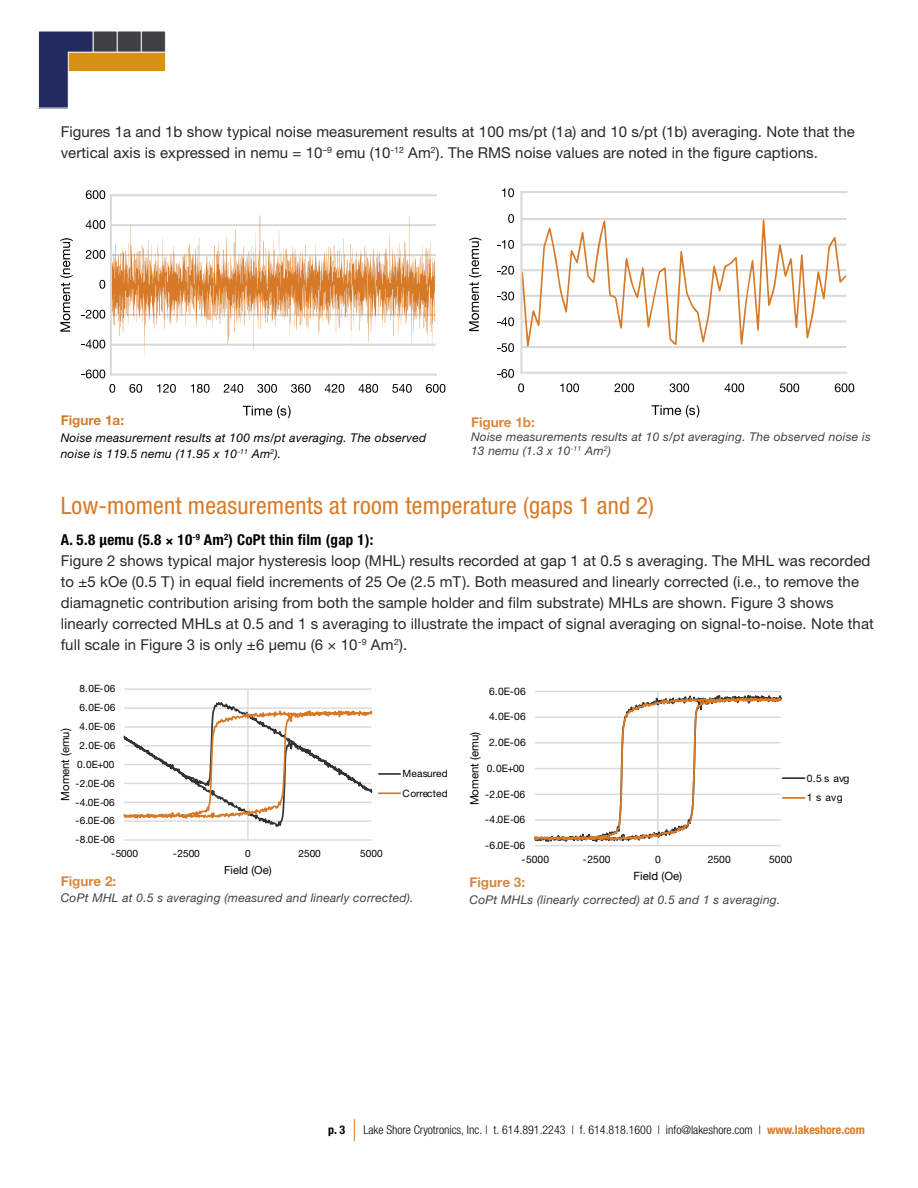
<style>
.page{position:relative;width:918px;height:1188px;background:#fff}
.page>*{position:absolute;margin:0;border:0;box-sizing:border-box;transform-origin:0 0}
.t1{font:condensed 24px "Helvetica Neue LTW1 G";letter-spacing:.01em;color:#d77a27}
.t2{font:15px/21px "Helvetica Neue LT Std";letter-spacing:.005em;color:#292829}
.t3{font:700 condensed 15px "Helvetica Neue LTW1 G";letter-spacing:.02em;color:#000}
.t4{font:13.65px "Helvetica Neue LTW1 G";color:#000}
.t5{font:700 13.5px "Helvetica Neue LTW1 G";color:#da883c}
.t6{font:700 13.5px "Helvetica Neue LTW1 G";color:#d67a26}
.t7{font:12.3px "Helvetica Neue LTW1 G";color:#000}
.t8{font:italic 12px/14.4px "Helvetica Neue LTW1 G";letter-spacing:.02em;color:#414042}
.t9{font:300 condensed 12px "Helvetica Neue LTW1 G";color:#000}
.t10{font:italic 12px/16.5px "Helvetica Neue LTW1 G";letter-spacing:.02em;color:#000}
.t11{font:700 condensed 12px "Helvetica Neue LTW1 G";color:#000}
.t12{font:11.4px "Helvetica Neue LTW1 G";color:#000}
.t13{font:11.25px "Helvetica Neue LTW1 G";color:#000}
.t14{font:10.35px/19.8px "Helvetica Neue LTW1 G";color:#000}
.t15{font:10.05px/19.4px "Helvetica Neue LTW1 G";color:#000}
.s1{font-size:13.5px}
.s2{font-weight:700;color:#d77a27}
</style>
<div class="page">
<svg style="left:354px;top:1119px;width:1px;height:22px"></svg>
<div style="left:39px;top:31px;width:54px;height:77px;background:#232a60"></div>
<div style="left:38px;top:31px;width:55px;height:77px;border:1px solid #fff"></div>
<div style="left:93px;top:31px;width:24px;height:21px;background:#414042"></div>
<div style="left:93px;top:31px;width:24px;height:22px;border:1px solid #fff"></div>
<div style="left:117px;top:31px;width:24px;height:21px;background:#414042"></div>
<div style="left:141px;top:31px;width:24px;height:21px;background:#414042"></div>
<div style="left:141px;top:31px;width:25px;height:22px;border:1px solid #fff"></div>
<div style="left:68px;top:52px;width:98px;height:20px;background:#d89016"></div>
<div style="left:68px;top:52px;width:98px;height:20px;border:1px solid #fff"></div>
<div style="left:68px;top:72px;width:98px;height:38px;background:#fff"></div>
<hr style="left:111px;top:194px;width:325px;height:2px;background:#dad9d9">
<hr style="left:111px;top:224px;width:325px;height:2px;background:#dad9d9">
<hr style="left:111px;top:254px;width:325px;height:2px;background:#dad9d9">
<hr style="left:111px;top:284px;width:325px;height:2px;background:#dad9d9">
<hr style="left:111px;top:314px;width:325px;height:2px;background:#dad9d9">
<hr style="left:111px;top:344px;width:325px;height:2px;background:#dad9d9">
<hr style="left:111px;top:374px;width:325px;height:2px;background:#dad9d9">
<svg style="left:112px;top:216px;width:323px;height:139px"></svg>
<hr style="left:110px;top:195px;width:2px;height:180px;background:#dad9d9">
<svg style="left:86px;top:190px;width:19px;height:9px"></svg>
<svg style="left:86px;top:220px;width:19px;height:9px"></svg>
<svg style="left:86px;top:250px;width:19px;height:9px"></svg>
<svg style="left:99px;top:280px;width:6px;height:9px"></svg>
<svg style="left:81px;top:310px;width:24px;height:9px"></svg>
<svg style="left:81px;top:340px;width:24px;height:8px"></svg>
<svg style="left:81px;top:370px;width:24px;height:8px"></svg>
<svg style="left:109px;top:384px;width:6px;height:9px"></svg>
<svg style="left:130px;top:384px;width:12px;height:9px"></svg>
<svg style="left:157px;top:384px;width:19px;height:9px"></svg>
<svg style="left:191px;top:384px;width:19px;height:9px"></svg>
<svg style="left:224px;top:384px;width:19px;height:9px"></svg>
<svg style="left:257px;top:384px;width:20px;height:9px"></svg>
<svg style="left:291px;top:384px;width:20px;height:9px"></svg>
<svg style="left:325px;top:384px;width:19px;height:9px"></svg>
<svg style="left:359px;top:384px;width:19px;height:9px"></svg>
<svg style="left:392px;top:384px;width:20px;height:9px"></svg>
<svg style="left:426px;top:384px;width:19px;height:9px"></svg>
<svg style="left:243px;top:406px;width:48px;height:12px"></svg>
<svg style="left:61px;top:238px;width:12px;height:94px"></svg>
<hr style="left:521px;top:191px;width:325px;height:2px;background:#dad9d9">
<hr style="left:521px;top:218px;width:325px;height:2px;background:#dad9d9">
<hr style="left:521px;top:346px;width:325px;height:2px;background:#dad9d9">
<hr style="left:521px;top:372px;width:325px;height:2px;background:#dad9d9">
<hr style="left:520px;top:193px;width:2px;height:180px;background:#dad9d9">
<svg style="left:502px;top:188px;width:12px;height:9px"></svg>
<svg style="left:508px;top:214px;width:6px;height:9px"></svg>
<svg style="left:497px;top:240px;width:17px;height:9px"></svg>
<svg style="left:497px;top:266px;width:17px;height:9px"></svg>
<svg style="left:497px;top:292px;width:17px;height:8px"></svg>
<svg style="left:497px;top:317px;width:17px;height:9px"></svg>
<svg style="left:497px;top:343px;width:17px;height:9px"></svg>
<svg style="left:497px;top:369px;width:27px;height:23px"></svg>
<svg style="left:560px;top:383px;width:19px;height:9px"></svg>
<svg style="left:614px;top:383px;width:20px;height:9px"></svg>
<svg style="left:670px;top:383px;width:19px;height:9px"></svg>
<svg style="left:725px;top:383px;width:19px;height:9px"></svg>
<svg style="left:780px;top:383px;width:19px;height:9px"></svg>
<svg style="left:835px;top:383px;width:19px;height:9px"></svg>
<svg style="left:652px;top:405px;width:47px;height:13px"></svg>
<svg style="left:470px;top:238px;width:12px;height:93px"></svg>
<svg style="left:522px;top:219px;width:324px;height:128px"></svg>
<svg style="left:534px;top:691px;width:249px;height:155px"></svg>
<hr style="left:783px;top:777px;width:22px;height:2px;background:#020202">
<hr style="left:783px;top:797px;width:22px;height:2px;background:#d77a28">
<hr style="left:124px;top:839px;width:247px;height:2px;background:#d9d9d9">
<hr style="left:124px;top:688px;width:247px;height:2px;background:#d9d9d9">
<hr style="left:247px;top:689px;width:2px;height:151px;background:#d9d9d9">
<svg style="left:123px;top:701px;width:250px;height:127px"></svg>
<hr style="left:379px;top:773px;width:21px;height:2px;background:#000">
<hr style="left:379px;top:792px;width:21px;height:2px;background:#d77a28">
<p class="t2" style="left:61px;top:120px;width:796px;line-height:21.8px">Figures 1a and 1b show typical noise measurement results at 100 ms/pt (1a) and 10 s/pt (1b) averaging. Note that the vertical axis is expressed in nemu = 10<sup>–9</sup> emu (10<sup>-12</sup> Am<sup>2</sup>). The RMS noise values are noted in the figure captions.</p>
<p class="t7" style="left:-2px;top:124px;width:312px">0 120 180 240 300 360 420 480 540 600</p>
<p class="t4" style="left:105px;top:146px;width:64px">Time (sec)</p>
<p class="t6" style="left:61px;top:412px;width:65px">Figure 1a:</p>
<p class="t10" style="left:61px;top:429px;width:367px">Noise measurement results at 100 ms/pt averaging. The observed noise is 119.5 nemu (11.95 x 10<sup>-11</sup> Am<sup>2</sup>).</p>
<p class="t5" style="left:471px;top:414px;width:65px">Figure 1b:</p>
<p class="t8" style="left:471px;top:430px;width:401px">Noise measurements results at 10 s/pt averaging. The observed noise is<br>13 nemu (1.3 x 10<sup>-11</sup> Am<sup>2</sup>)</p>
<h1 class="t1" style="left:61px;top:491px;width:595px">Low-moment measurements at room temperature (gaps 1 and 2)</h1>
<p class="t3" style="left:61px;top:531px;width:314px">A. 5.8 µemu (5.8 <span class="s1">×</span> 10<sup>-9</sup> Am<sup>2</sup>) CoPt thin film (gap 1):</p>
<p class="t2" style="left:61px;top:550px;width:815px">Figure 2 shows typical major hysteresis loop (MHL) results recorded at gap 1 at 0.5 s averaging. The MHL was recorded to ±5 kOe (0.5 T) in equal field increments of 25 Oe (2.5 mT). Both measured and linearly corrected (i.e., to remove the diamagnetic contribution arising from both the sample holder and film substrate) MHLs are shown. Figure 3 shows linearly corrected MHLs at 0.5 and 1 s averaging to illustrate the impact of signal averaging on signal-to-noise. Note that full scale in Figure 3 is only ±6 µemu (6 × 10<sup>-9</sup> Am<sup>2</sup>).</p>
<p class="t15" style="left:79px;top:679px;width:37px">8.0E-06</p>
<p class="t14" style="left:489px;top:681px;width:38px">6.0E-06</p>
<p class="t15" style="left:79px;top:698px;width:37px">6.0E-06</p>
<p class="t14" style="left:489px;top:707px;width:38px">4.0E-06</p>
<p class="t15" style="left:79px;top:717px;width:37px">4.0E-06</p>
<p class="t13" style="left:58px;top:801px;width:74px;rotate:-90deg">Moment (emu)</p>
<p class="t15" style="left:79px;top:736px;width:37px">2.0E-06</p>
<p class="t15" style="left:77px;top:755px;width:39px">0.0E+00</p>
<p class="t15" style="left:76px;top:773px;width:41px">-2.0E-06</p>
<p class="t15" style="left:76px;top:792px;width:41px">-4.0E-06</p>
<p class="t15" style="left:403px;top:764px;width:47px">Measured<br>Corrected</p>
<p class="t12" style="left:468px;top:805px;width:76px;rotate:-90deg">Moment (emu)</p>
<p class="t14" style="left:489px;top:733px;width:38px">2.0E-06</p>
<p class="t14" style="left:487px;top:758px;width:39px">0.0E+00</p>
<p class="t14" style="left:485px;top:784px;width:42px">-2.0E-06</p>
<p class="t14" style="left:807px;top:768px;width:44px">0.5 s avg<br>1 s avg</p>
<p class="t15" style="left:76px;top:811px;width:41px">-6.0E-06</p>
<p class="t14" style="left:485px;top:810px;width:42px">-4.0E-06</p>
<p class="t15" style="left:76px;top:830px;width:41px">-8.0E-06</p>
<p class="t15" style="left:111px;top:843px;width:28px">-5000</p>
<p class="t15" style="left:173px;top:843px;width:28px">-2500</p>
<p class="t15" style="left:245px;top:843px;width:7px">0</p>
<p class="t15" style="left:298px;top:843px;width:24px">2500</p>
<p class="t15" style="left:360px;top:843px;width:24px">5000</p>
<p class="t14" style="left:485px;top:835px;width:42px">-6.0E-06</p>
<p class="t14" style="left:522px;top:849px;width:29px">-5000</p>
<p class="t14" style="left:583px;top:849px;width:29px">-2500</p>
<p class="t14" style="left:655px;top:849px;width:7px">0</p>
<p class="t14" style="left:708px;top:849px;width:24px">2500</p>
<p class="t14" style="left:769px;top:849px;width:24px">5000</p>
<p class="t13" style="left:224px;top:863px;width:49px">Field (Oe)</p>
<p class="t5" style="left:61px;top:872px;width:57px">Figure 2:</p>
<p class="t8" style="left:61px;top:891px;width:354px">CoPt MHL at 0.5 s averaging (measured and linearly corrected).</p>
<p class="t12" style="left:634px;top:869px;width:50px">Field (Oe)</p>
<p class="t5" style="left:470px;top:874px;width:57px">Figure 3:</p>
<p class="t8" style="left:470px;top:892px;width:312px">CoPt MHLs (linearly corrected) at 0.5 and 1 s averaging.</p>
<p class="t11" style="left:328px;top:1122px;width:19px">p. 3</p>
<p class="t9" style="left:363px;top:1122px;width:503px">Lake Shore Cryotronics, Inc. | t. 614.891.2243 | f. 614.818.1600 | info@lakeshore.com | <span class="s2">www.lakeshore.com</span></p>
</div>
